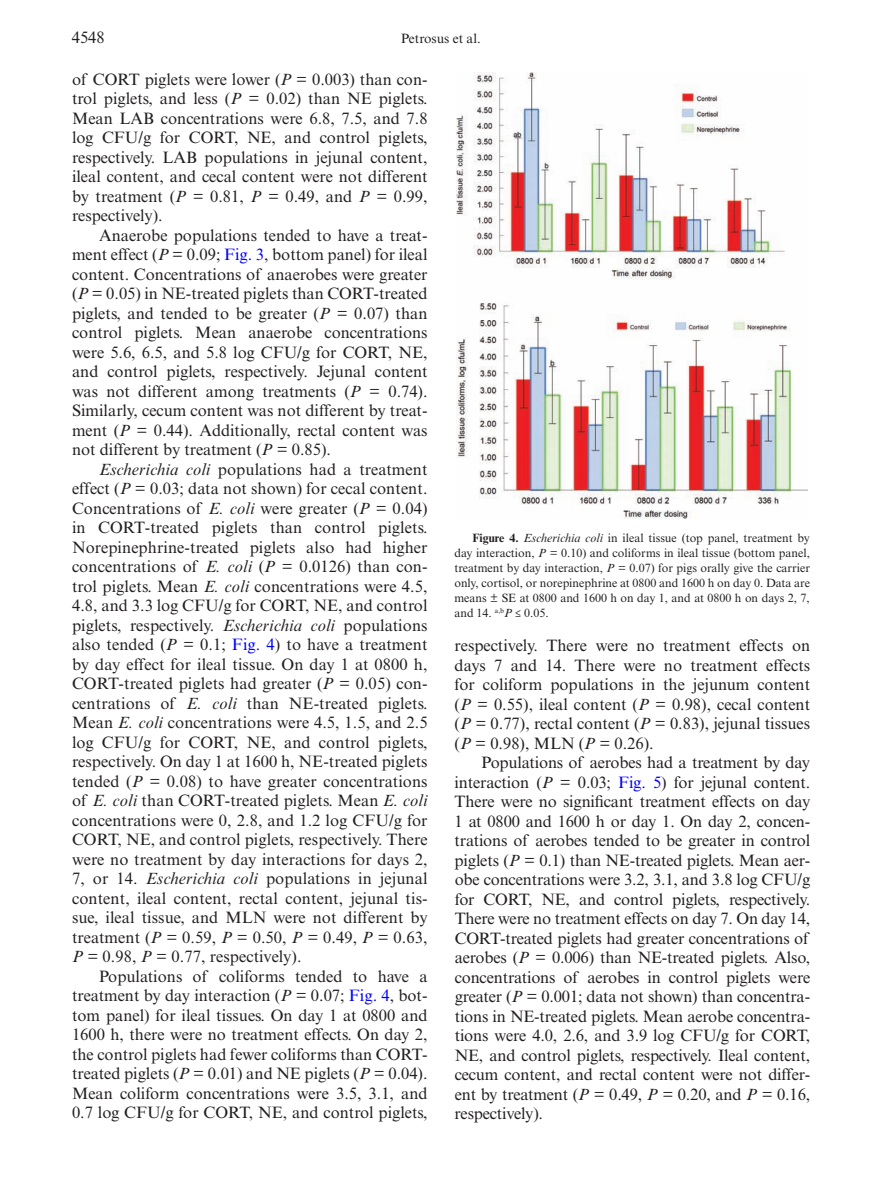
<style>
.page{position:relative;width:891px;height:1188px;background:#fff}
.page>*{position:absolute;margin:0;border:0;box-sizing:border-box;transform-origin:0 0}
.t1{font:16.5px/19.5px "Times New Roman MT Std";color:#231f20;text-align:justify}
.t2{font:13.5px "Times New Roman MT Std";color:#231f20}
.t3{font:12px/15px "Times New Roman MT Std";color:#231f20;text-align:justify}
.s1{font-style:italic}
.s2{color:#00f}
.s3{font-weight:700}
</style>
<div class="page">
<img style="left:457px;top:73px;width:351px;height:446px">
<p class="t1" style="left:72px;top:28px;width:34px">4548</p>
<p class="t2" style="left:401px;top:30px;width:81px">Petrosus et al.</p>
<p class="t1" style="left:72px;top:69px;width:357px">of CORT piglets were lower (<span class="s1">P</span> = 0.003) than con&shy;trol piglets, and less (<span class="s1">P</span> = 0.02) than NE piglets.<br>Mean LAB concentrations were 6.8, 7.5, and 7.8 log CFU/g for CORT, NE, and control piglets, respectively. LAB populations in jejunal content, ileal content, and cecal content were not different by treatment (<span class="s1">P</span> = 0.81, <span class="s1">P</span> = 0.49, and <span class="s1">P</span> = 0.99, respectively).</p>
<p class="t1" style="left:72px;top:225px;width:357px;text-indent:27px">Anaerobe populations tended to have a treat&shy;ment effect (<span class="s1">P</span> = 0.09; <span class="s2">Fig. 3</span>, bottom panel) for ileal content. Concentrations of anaerobes were greater (<span class="s1">P</span> = 0.05) in NE-treated piglets than CORT-treated piglets, and tended to be greater (<span class="s1">P</span> = 0.07) than control piglets. Mean anaerobe concentrations were 5.6, 6.5, and 5.8 log CFU/g for CORT, NE, and control piglets, respectively. Jejunal content was not different among treatments (<span class="s1">P</span> = 0.74).<br>Similarly, cecum content was not different by treat&shy;ment (<span class="s1">P</span> = 0.44). Additionally, rectal content was not different by treatment (<span class="s1">P</span> = 0.85).</p>
<p class="t1" style="left:72px;top:459px;width:357px;text-indent:27px"><span class="s1">Escherichia coli</span> populations had a treatment effect (<span class="s1">P</span> = 0.03; data not shown) for cecal content.<br>Concentrations of <span class="s1">E. coli</span> were greater (<span class="s1">P</span> = 0.04) in CORT-treated piglets than control piglets.<br>Norepinephrine-treated piglets also had higher concentrations of <span class="s1">E. coli</span> (<span class="s1">P</span> = 0.0126) than con&shy;trol piglets. Mean <span class="s1">E. coli</span> concentrations were 4.5, 4.8, and 3.3 log CFU/g for CORT, NE, and control piglets, respectively. <span class="s1">Escherichia coli</span> populations also tended (<span class="s1">P</span> = 0.1; <span class="s2">Fig. 4</span>) to have a treatment by day effect for ileal tissue. On day 1 at 0800 h, CORT-treated piglets had greater (<span class="s1">P</span> = 0.05) con&shy;centrations of <span class="s1">E. coli</span> than NE-treated piglets.<br>Mean <span class="s1">E. coli</span> concentrations were 4.5, 1.5, and 2.5 log CFU/g for CORT, NE, and control piglets, respectively. On day 1 at 1600 h, NE-treated piglets tended (<span class="s1">P</span> = 0.08) to have greater concentrations of <span class="s1">E. coli</span> than CORT-treated piglets. Mean <span class="s1">E. coli </span>concentrations were 0, 2.8, and 1.2 log CFU/g for CORT, NE, and control piglets, respectively. There were no treatment by day interactions for days 2, 7, or 14. <span class="s1">Escherichia coli</span> populations in jejunal content, ileal content, rectal content, jejunal tis&shy;sue, ileal tissue, and MLN were not different by treatment (<span class="s1">P</span> = 0.59, <span class="s1">P</span> = 0.50, <span class="s1">P</span> = 0.49, <span class="s1">P</span> = 0.63, <span class="s1">P</span> = 0.98, <span class="s1">P</span> = 0.77, respectively).</p>
<p class="t1" style="left:72px;top:966px;width:357px;text-indent:27px">Populations of coliforms tended to have a treatment by day interaction (<span class="s1">P</span> = 0.07; <span class="s2">Fig. 4</span>, bot&shy;tom panel) for ileal tissues. On day 1 at 0800 and 1600 h, there were no treatment effects. On day 2, the control piglets had fewer coliforms than CORT&shy;treated piglets (<span class="s1">P</span> = 0.01) and NE piglets (<span class="s1">P</span> = 0.04).<br>Mean coliform concentrations were 3.5, 3.1, and 0.7 log CFU/g for CORT, NE, and control piglets,</p>
<p class="t3" style="left:454px;top:530px;width:357px;text-indent:18px"><span class="s3">Figure 4.</span> <span class="s1">Escherichia coli</span> in ileal tissue (top panel, treatment by day interaction, <span class="s1">P</span> = 0.10) and coliforms in ileal tissue (bottom panel, treatment by day interaction, <span class="s1">P</span> = 0.07) for pigs orally give the carrier only, cortisol, or norepinephrine at 0800 and 1600 h on day 0. Data are means ± SE at 0800 and 1600 h on day 1, and at 0800 h on days 2, 7, and 14. <sup>a,b</sup><span class="s1">P</span> ≤ 0.05.</p>
<p class="t1" style="left:455px;top:636px;width:357px">respectively. There were no treatment effects on days 7 and 14. There were no treatment effects for coliform populations in the jejunum content (<span class="s1">P</span> = 0.55), ileal content (<span class="s1">P</span> = 0.98), cecal content (<span class="s1">P</span> = 0.77), rectal content (<span class="s1">P</span> = 0.83), jejunal tissues (<span class="s1">P</span> = 0.98), MLN (<span class="s1">P</span> = 0.26).</p>
<p class="t1" style="left:455px;top:753px;width:357px;text-indent:27px">Populations of aerobes had a treatment by day interaction (<span class="s1">P</span> = 0.03; <span class="s2">Fig. 5</span>) for jejunal content.<br>There were no significant treatment effects on day 1 at 0800 and 1600 h or day 1. On day 2, concen&shy;trations of aerobes tended to be greater in control piglets (<span class="s1">P</span> = 0.1) than NE-treated piglets. Mean aer&shy;obe concentrations were 3.2, 3.1, and 3.8 log CFU/g for CORT, NE, and control piglets, respectively.<br>There were no treatment effects on day 7. On day 14, CORT-treated piglets had greater concentrations of aerobes (<span class="s1">P</span> = 0.006) than NE-treated piglets. Also, concentrations of aerobes in control piglets were greater (<span class="s1">P</span> = 0.001; data not shown) than concentra&shy;tions in NE-treated piglets. Mean aerobe concentra&shy;tions were 4.0, 2.6, and 3.9 log CFU/g for CORT, NE, and control piglets, respectively. Ileal content, cecum content, and rectal content were not differ&shy;ent by treatment (<span class="s1">P</span> = 0.49, <span class="s1">P</span> = 0.20, and <span class="s1">P</span> = 0.16, respectively).</p>
</div>
